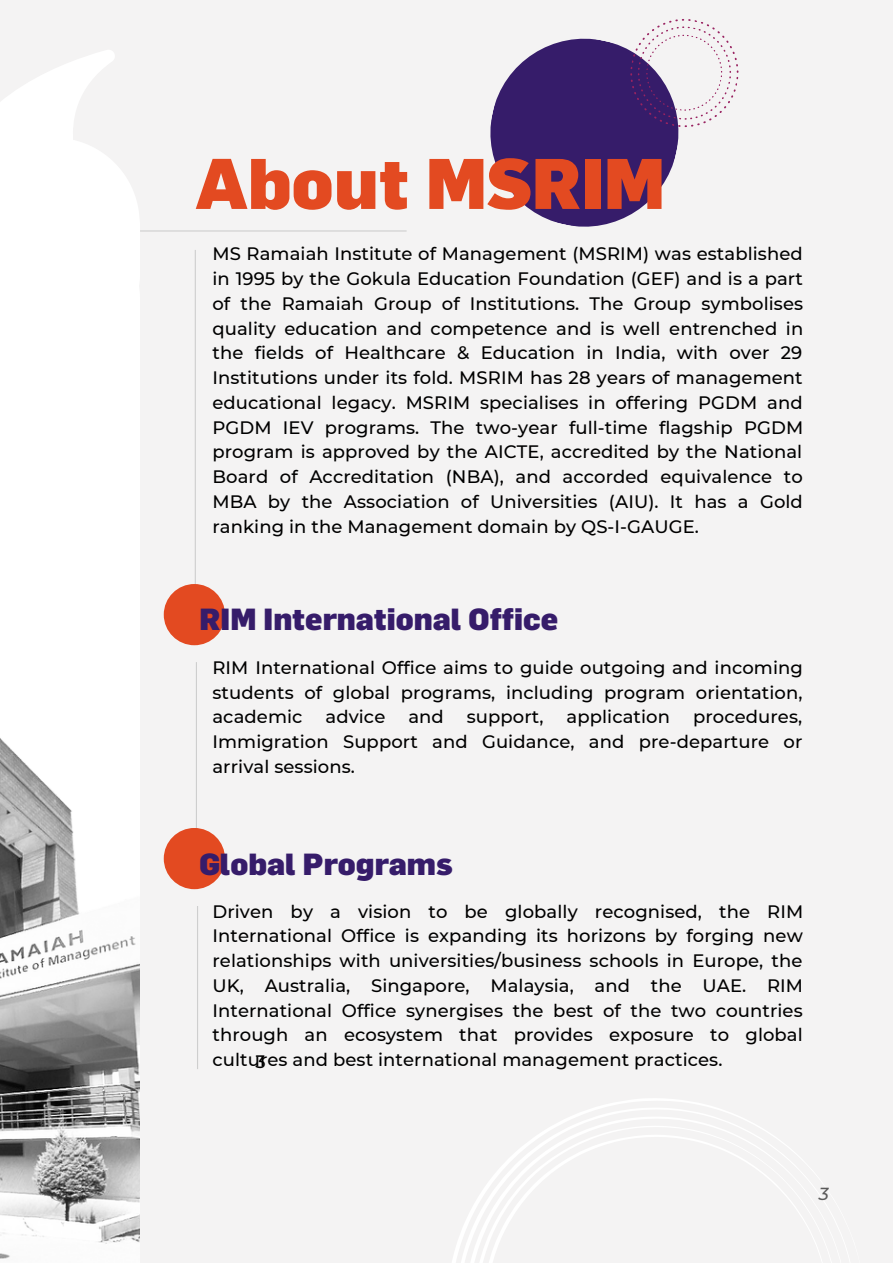
<style>
.page{position:relative;width:893px;height:1264px;background:#fff}
.page>*{position:absolute;margin:0;border:0;box-sizing:border-box;transform-origin:0 0}
.t1{font:900 70.05px "Flama";color:#e34a21}
.t2{font:900 30px "Flama";color:#361c6a}
.t3{font:500 18px/24.8px "Montserrat";letter-spacing:.005em;color:#000;text-align:justify}
.t4{font:italic 500 17.4px "Montserrat";color:#5b5a5a}
</style>
<div class="page">
<div style="left:0;top:0;width:892px;height:1262px;background:#f4f3f3"></div>
<svg style="left:0;top:61px;width:74px;height:127px"></svg>
<svg style="left:74px;top:50px;width:240px;height:182px"></svg>
<div style="left:0;top:188px;width:140px;height:1073px;background:#fff"></div>
<hr style="left:195px;top:250px;width:1px;height:347px;background:#cecece">
<hr style="left:196px;top:662px;width:1px;height:194px;background:#cecece">
<hr style="left:197px;top:906px;width:1px;height:163px;background:#cecece">
<hr style="left:140px;top:230px;width:266px;height:1px;background:#cecece">
<div style="left:164px;top:584px;width:61px;height:61px;background:#e34a21;border-radius:50%"></div>
<svg style="left:452px;top:1099px;width:365px;height:163px"></svg>
<div style="left:164px;top:828px;width:61px;height:61px;background:#e34a21;border-radius:50%"></div>
<img style="left:0;top:738px;width:140px;height:521px">
<svg style="left:490px;top:19px;width:249px;height:208px"></svg>
<p class="t1" style="left:195px;top:140px;width:471px">About MSRIM</p>
<p class="t3" style="left:212px;top:241px;width:592px">MS Ramaiah Institute of Management (MSRIM) was established in 1995 by the Gokula Education Foundation (GEF) and is a part of the Ramaiah Group of Institutions. The Group symbolises quality education and competence and is well entrenched in the fields of Healthcare &amp; Education in India, with over 29<br>Institutions under its fold. MSRIM has 28 years of management educational legacy. MSRIM specialises in offering PGDM and PGDM IEV programs. The two-year full-time flagship PGDM program is approved by the AICTE, accredited by the National Board of Accreditation (NBA), and accorded equivalence to MBA by the Association of Universities (AIU). It has a Gold ranking in the Management domain by QS-I-GAUGE.</p>
<p class="t2" style="left:199px;top:600px;width:360px">RIM International Office</p>
<p class="t3" style="left:212px;top:655px;width:592px">RIM International Office aims to guide outgoing and incoming students of global programs, including program orientation, academic</p>
<p class="t3" style="left:325px;top:704px;width:61px">advice</p>
<p class="t3" style="left:408px;top:704px;width:37px">and</p>
<p class="t3" style="left:467px;top:704px;width:78px">support,</p>
<p class="t3" style="left:566px;top:704px;width:105px">application</p>
<p class="t3" style="left:212px;top:704px;width:591px;text-indent:480px">procedures, Immigration Support and Guidance, and pre-departure or arrival sessions.</p>
<p class="t2" style="left:199px;top:845px;width:255px">Global Programs</p>
<p class="t3" style="left:212px;top:898px;width:592px">Driven by a vision to be globally recognised, the RIM International Office is expanding its horizons by forging new relationships with universities/business schools in Europe, the UK, Australia, Singapore, Malaysia, and the UAE. RIM International Office synergises the best of the two countries through an ecosystem that provides exposure to global cultures and best international management practices.</p>
<p class="t3" style="left:255px;top:1049px;width:12px">3</p>
<p class="t4" style="left:818px;top:1182px;width:11px">3</p>
</div>
